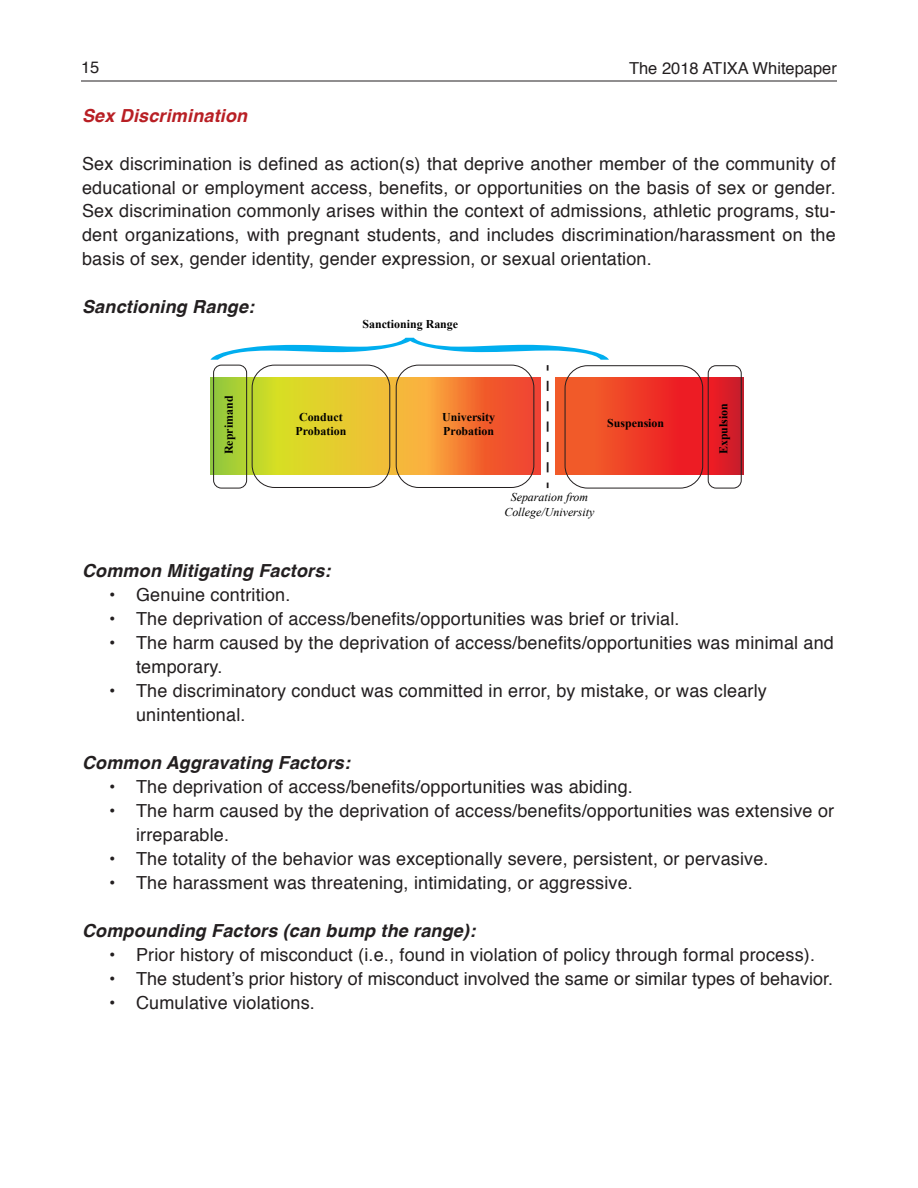
<style>
.page{position:relative;width:918px;height:1188px;background:#fff}
.page>*{position:absolute;margin:0;border:0;box-sizing:border-box;transform-origin:0 0}
.t1{font:italic 434.25px "Baskerville";color:#00aeef;scale:.19 1}
.t2{font:18px/24px "Helvetica";letter-spacing:.01em;color:#231f20}
.t3{font:italic 700 18px "Helvetica";letter-spacing:.01em;color:#231f20}
.t4{font:italic 700 18px "Helvetica";letter-spacing:.01em;color:#b81f24}
.t5{font:16.5px "Helvetica";color:#231f20}
.t6{font:700 12px/14.2px "Times New Roman";color:#000}
.t7{font:italic 12px/14.2px "Times New Roman";color:#000;text-align:center}
</style>
<div class="page">
<hr style="left:81px;top:81px;width:756px;height:1px;background:#231f20">
<svg style="left:547px;top:365px;width:2px;height:6px"></svg>
<svg style="left:547px;top:381px;width:2px;height:92px"></svg>
<svg style="left:211px;top:378px;width:329px;height:97px;background:#e1a831"></svg>
<div style="left:213px;top:365px;width:34px;height:124px;border:1px solid #231f20;border-radius:8px"></div>
<div style="left:252px;top:365px;width:138px;height:123px;border:1px solid #231f20;border-radius:22px"></div>
<div style="left:396px;top:365px;width:138px;height:123px;border:1px solid #231f20;border-radius:22px"></div>
<svg style="left:556px;top:378px;width:188px;height:97px;background:#e93726"></svg>
<div style="left:565px;top:365px;width:138px;height:123px;border:1px solid #231f20;border-radius:22px"></div>
<div style="left:708px;top:365px;width:34px;height:124px;border:1px solid #231f20;border-radius:8px"></div>
<p class="t5" style="left:81px;top:61px;width:20px">15</p>
<p class="t5" style="left:629px;top:61px;width:209px">The 2018 ATIXA Whitepaper</p>
<p class="t4" style="left:82px;top:108px;width:167px">Sex Discrimination</p>
<p class="t2" style="left:82px;top:153px;width:755px;text-align:justify">Sex discrimination is defined as action(s) that deprive another member of the community of educational or employment access, benefits, or opportunities on the basis of sex or gender.<br>Sex discrimination commonly arises within the context of admissions, athletic programs, stu&shy;dent organizations, with pregnant students, and includes discrimination/harassment on the basis of sex, gender identity, gender expression, or sexual orientation.</p>
<p class="t3" style="left:82px;top:300px;width:174px">Sanctioning Range:</p>
<p class="t6" style="left:362px;top:317px;width:97px">Sanctioning Range</p>
<h1 class="t1" style="left:699px;top:327px;width:205px;rotate:90deg">{</h1>
<p class="t6" style="left:222px;top:454px;width:60px;rotate:-90deg">Reprimand</p>
<p class="t6" style="left:296px;top:410px;width:52px">Conduct<br>Probation</p>
<p class="t6" style="left:442px;top:410px;width:55px">University<br>Probation</p>
<p class="t6" style="left:607px;top:416px;width:59px">Suspension</p>
<p class="t7" style="left:504px;top:490px;width:92px">Separation from<br>College/University</p>
<p class="t6" style="left:716px;top:454px;width:53px;rotate:-90deg">Expulsion</p>
<p class="t3" style="left:82px;top:564px;width:250px">Common Mitigating Factors:</p>
<p class="t2" style="left:109px;top:585px;width:183px">• Genuine contrition.</p>
<p class="t2" style="left:109px;top:609px;width:572px">• The deprivation of access/benefits/opportunities was brief or trivial.</p>
<p class="t2" style="left:136px;top:633px;width:699px;text-indent:-27px">• The harm caused by the deprivation of access/benefits/opportunities was minimal and temporary.</p>
<p class="t2" style="left:136px;top:681px;width:632px;text-indent:-27px">• The discriminatory conduct was committed in error, by mistake, or was clearly unintentional.</p>
<p class="t3" style="left:82px;top:756px;width:270px">Common Aggravating Factors:</p>
<p class="t2" style="left:109px;top:777px;width:525px">• The deprivation of access/benefits/opportunities was abiding.</p>
<p class="t2" style="left:136px;top:801px;width:700px;text-indent:-27px">• The harm caused by the deprivation of access/benefits/opportunities was extensive or irreparable.</p>
<p class="t2" style="left:109px;top:849px;width:661px">• The totality of the behavior was exceptionally severe, persistent, or pervasive.</p>
<p class="t2" style="left:109px;top:873px;width:525px">• The harassment was threatening, intimidating, or aggressive.</p>
<p class="t3" style="left:82px;top:924px;width:395px">Compounding Factors (can bump the range):</p>
<p class="t2" style="left:109px;top:945px;width:707px">• Prior history of misconduct (i.e., found in violation of policy through formal process).</p>
<p class="t2" style="left:109px;top:969px;width:726px">• The student’s prior history of misconduct involved the same or similar types of behavior.</p>
<p class="t2" style="left:109px;top:993px;width:207px">• Cumulative violations.</p>
</div>
